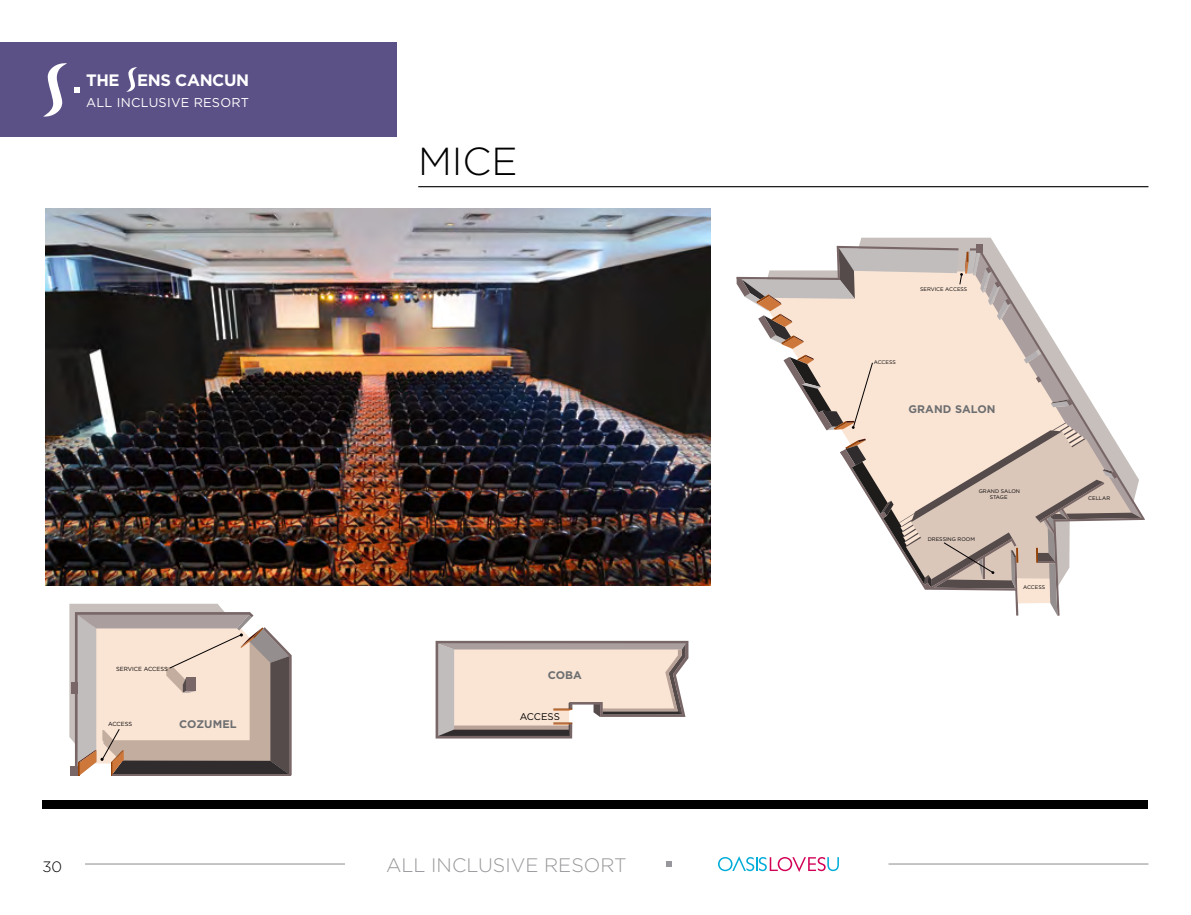
<style>
.page{position:relative;width:1191px;height:915px;background:#fff}
.page>*{position:absolute;margin:0;border:0;box-sizing:border-box;transform-origin:0 0}
.t1{font:300 39px "Gotham";color:#000}
.t2{font:300 19.5px "Gotham";color:#98989c}
.t3{font:700 16.5px "Gotham";letter-spacing:-.025em;color:#fff}
.t4{font:300 15px "Gotham";color:#000}
.t5{font:12.75px "Gotham";letter-spacing:.02em;color:#fff}
.t6{font:700 10.95px "Gotham";letter-spacing:.01em;color:#6d6e70}
.t7{font:9.75px "Gotham";letter-spacing:-.01em;color:#000}
.t8{font:5.85px "Gotham";color:#040202}
.t9{font:5.25px/6.3px "Gotham";color:#040202;text-align:center}
</style>
<div class="page">
<div style="left:43px;top:799px;width:1105px;height:9px;background:#000"></div>
<svg style="left:666px;top:861px;width:6px;height:5px"></svg>
<hr style="left:85px;top:863px;width:260px;height:1px;background:#98989c">
<hr style="left:888px;top:863px;width:260px;height:1px;background:#98989c">
<hr style="left:418px;top:186px;width:730px;height:1px;background:#000">
<div style="left:0;top:43px;width:397px;height:94px;background:#5c5186"></div>
<svg style="left:74px;top:87px;width:5px;height:6px"></svg>
<svg style="left:718px;top:856px;width:121px;height:15px"></svg>
<svg style="left:43px;top:63px;width:24px;height:54px"></svg>
<svg style="left:126px;top:67px;width:11px;height:25px"></svg>
<svg style="left:435px;top:640px;width:253px;height:98px;background:#ddcdc3"></svg>
<img style="left:45px;top:208px;width:665px;height:377px">
<svg style="left:837px;top:237px;width:159px;height:9px"></svg>
<div style="left:977px;top:244px;width:6px;height:9px;background:#796768"></div>
<svg style="left:736px;top:246px;width:405px;height:369px"></svg>
<svg style="left:69px;top:603px;width:223px;height:172px;background:#cabab0"></svg>
<h3 class="t3" style="left:86px;top:69px;width:165px">THE ENS CANCUN</h3>
<h3 class="t5" style="left:86px;top:94px;width:164px">ALL INCLUSIVE RESORT</h3>
<h1 class="t1" style="left:418px;top:136px;width:101px">MICE</h1>
<p class="t8" style="left:116px;top:665px;width:53px">SERVICE ACCESS</p>
<p class="t8" style="left:108px;top:720px;width:26px">ACCESS</p>
<h3 class="t6" style="left:179px;top:716px;width:59px">COZUMEL</h3>
<h3 class="t4" style="left:43px;top:856px;width:21px">30</h3>
<h3 class="t6" style="left:547px;top:668px;width:36px">COBA</h3>
<h3 class="t7" style="left:520px;top:709px;width:42px">ACCESS</h3>
<h2 class="t2" style="left:386px;top:852px;width:242px">ALL INCLUSIVE RESORT</h2>
<p class="t9" style="left:920px;top:286px;width:49px">SERVICE ACCESS</p>
<p class="t9" style="left:874px;top:359px;width:23px">ACCESS</p>
<h3 class="t6" style="left:908px;top:401px;width:89px">GRAND SALON</h3>
<p class="t9" style="left:978px;top:487px;width:43px">GRAND SALON<br>STAGE</p>
<p class="t9" style="left:927px;top:536px;width:49px">DRESSING ROOM</p>
<p class="t9" style="left:1023px;top:583px;width:23px">ACCESS</p>
<p class="t9" style="left:1088px;top:495px;width:24px">CELLAR</p>
</div>
